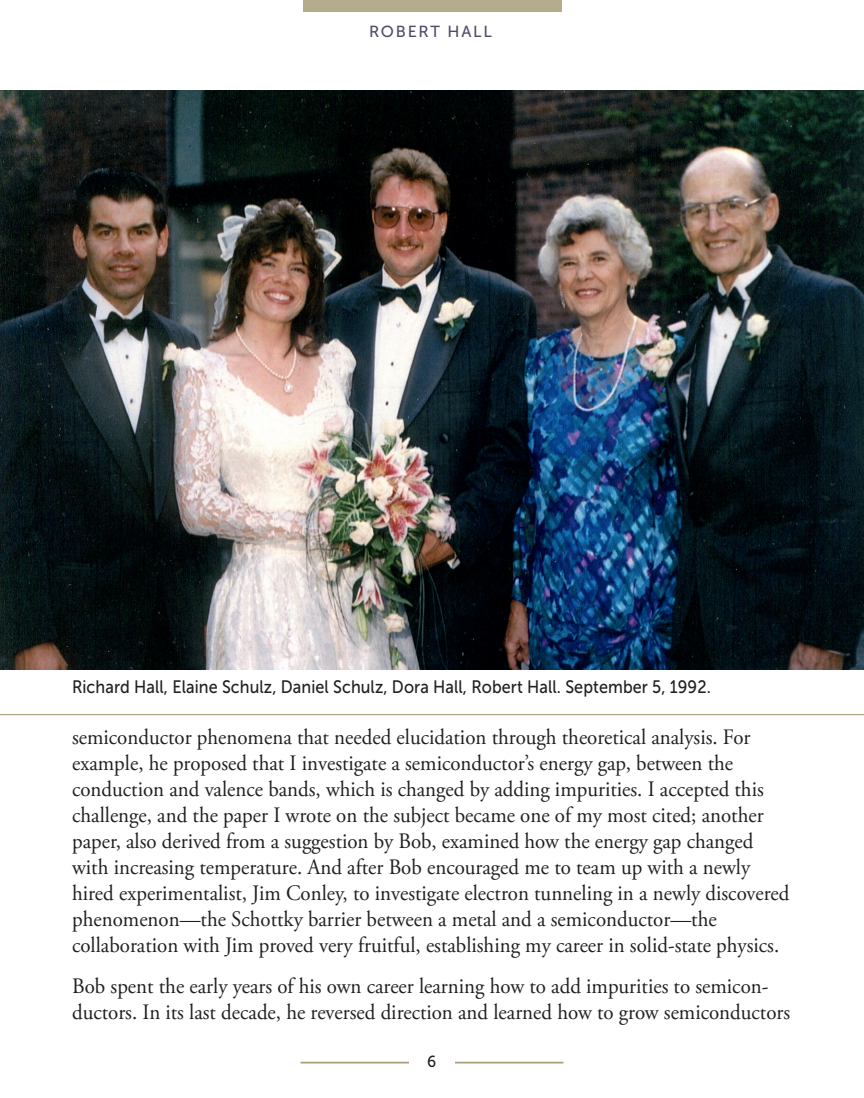
<style>
.page{position:relative;width:864px;height:1098px;background:#fff}
.page>*{position:absolute;margin:0;border:0;box-sizing:border-box;transform-origin:0 0}
.t1{font:22px/26px "Adobe Garamond Pro";color:#231f20;scale:.95 1}
.t2{font:18px "Museo Sans 500";letter-spacing:.005em;color:#231f20;scale:.9 1}
.t3{font:16px "Museo Sans 500";letter-spacing:.115em;color:#534a68}
.t4{font:16px "Museo Sans 500";color:#231f20;scale:.95 1}
</style>
<div class="page">
<hr style="left:301px;top:1062px;width:262px;height:1px;background:#9e936a">
<hr style="left:301px;top:1063px;width:262px;height:1px;background:#9e936a">
<div style="left:409px;top:1055px;width:45px;height:27px;background:#fff"></div>
<div style="left:303px;top:0;width:258px;height:12px;background:#b5ac8e"></div>
<img style="left:0;top:90px;width:864px;height:579px">
<hr style="left:0;top:714px;width:864px;height:1px;background:#9e936a">
<p class="t3" style="left:369px;top:23px;width:124px">ROBERT HALL</p>
<p class="t2" style="left:72px;top:677px;width:711px">Richard Hall, Elaine Schulz, Daniel Schulz, Dora Hall, Robert Hall. September 5, 1992.</p>
<p class="t1" style="left:72px;top:725px;width:756px">semiconductor phenomena that needed elucidation through theoretical analysis. For example, he proposed that I investigate a semiconductor’s energy gap, between the conduction and valence bands, which is changed by adding impurities. I accepted this challenge, and the paper I wrote on the subject became one of my most cited; another paper, also derived from a suggestion by Bob, examined how the energy gap changed with increasing temperature. And after Bob encouraged me to team up with a newly hired experimentalist, Jim Conley, to investigate electron tunneling in a newly discovered phenomenon—the Schottky barrier between a metal and a semiconductor—the collaboration with Jim proved very fruitful, establishing my career in solid-state physics.</p>
<p class="t1" style="left:72px;top:973px;width:757px">Bob spent the early years of his own career learning how to add impurities to semicon&shy;ductors. In its last decade, he reversed direction and learned how to grow semiconductors</p>
<p class="t4" style="left:427px;top:1052px;width:11px">6</p>
</div>
